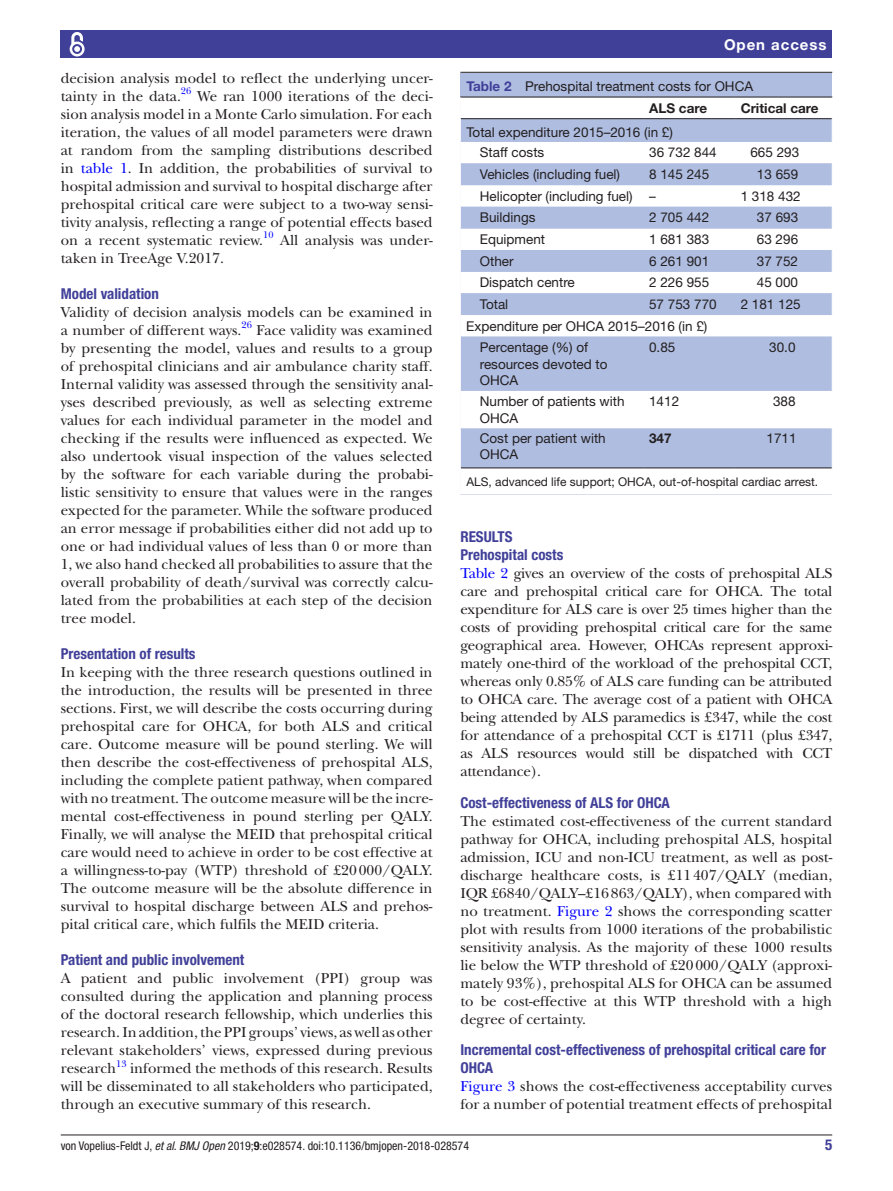
<style>
.page{position:relative;width:893px;height:1191px;background:#fff}
.page>*{position:absolute;margin:0;border:0;box-sizing:border-box;transform-origin:0 0}
.t1{font:15px/18px "New Baskerville";color:#231f20;text-align:justify}
.t2{font:700 condensed 15px/18px "Helvetica Neue LT Std";color:#414099}
.t3{font:700 15px "Helvetica Neue LT Std";letter-spacing:.065em;color:#fff}
.t4{font:13.5px/16.2px "Helvetica Neue LT Std";color:#231f20}
.t5{font:700 13.5px "Helvetica Neue LT Std";color:#231f20}
.t6{font:condensed 12px "Helvetica Neue LT Std";color:#231f20}
.t7{font:12px "Helvetica Neue LT Std";color:#231f20}
.t8{font:9.9px "New Baskerville";color:#00f}
.s1{color:#00f}
.s2{font-weight:700;color:#414099}
.s3{font-weight:700}
.s4{font-style:italic}
</style>
<div class="page">
<hr style="left:61px;top:1134px;width:771px;height:1px;background:#231f20">
<div style="left:61px;top:31px;width:771px;height:27px;background:#414099"></div>
<svg style="left:69px;top:32px;width:16px;height:25px"></svg>
<div style="left:460px;top:73px;width:372px;height:421px;background:#afbde1"></div>
<hr style="left:460px;top:72px;width:372px;height:1px;background:#231f20">
<div style="left:461px;top:98px;width:371px;height:396px;background:#fff"></div>
<svg style="left:461px;top:119px;width:371px;height:348px"></svg>
<hr style="left:460px;top:97px;width:183px;height:1px;background:#231f20">
<hr style="left:460px;top:118px;width:183px;height:1px;background:#231f20">
<hr style="left:643px;top:97px;width:92px;height:1px;background:#231f20">
<hr style="left:643px;top:118px;width:92px;height:1px;background:#231f20">
<hr style="left:735px;top:97px;width:97px;height:1px;background:#231f20">
<hr style="left:735px;top:118px;width:97px;height:1px;background:#231f20">
<hr style="left:643px;top:467px;width:92px;height:1px;background:#231f20">
<hr style="left:735px;top:467px;width:97px;height:1px;background:#231f20">
<hr style="left:460px;top:467px;width:183px;height:1px;background:#231f20">
<svg style="left:460px;top:97px;width:1px;height:240px"></svg>
<hr style="left:460px;top:337px;width:1px;height:54px;background:#fff">
<hr style="left:460px;top:391px;width:1px;height:37px;background:#fff">
<hr style="left:460px;top:428px;width:1px;height:40px;background:#fff">
<svg style="left:460px;top:468px;width:1px;height:26px"></svg>
<hr style="left:466px;top:485px;width:366px;height:1px;background:#fff">
<p class="t1" style="left:61px;top:69px;width:373px">decision analysis model to reflect the underlying uncer&shy;tainty in the data.</p>
<p class="t8" style="left:181px;top:85px;width:12px">26</p>
<p class="t1" style="left:61px;top:87px;width:373px;text-indent:136px">We ran 1000 iterations of the deci&shy;sion analysis model in a Monte Carlo simulation. For each iteration, the values of all model parameters were drawn at random from the sampling distributions described in <span class="s1">table 1</span>. In addition, the probabilities of survival to hospital admission and survival to hospital discharge after prehospital critical care were subject to a two-way sensi&shy;tivity analysis, reflecting a range of potential effects based on a recent systematic review.</p>
<p class="t8" style="left:263px;top:229px;width:12px">10</p>
<p class="t1" style="left:280px;top:231px;width:154px">All analysis was under-</p>
<p class="t1" style="left:61px;top:249px;width:165px">taken in TreeAge V.2017.</p>
<p class="t2" style="left:61px;top:284px;width:100px">Model validation</p>
<p class="t1" style="left:61px;top:303px;width:373px">Validity of decision analysis models can be examined in a number of different ways.</p>
<p class="t8" style="left:241px;top:319px;width:12px">26</p>
<p class="t1" style="left:61px;top:321px;width:373px;text-indent:196px">Face validity was examined by presenting the model, values and results to a group of prehospital clinicians and air ambulance charity staff.<br>Internal validity was assessed through the sensitivity anal&shy;yses described previously, as well as selecting extreme values for each individual parameter in the model and checking if the results were influenced as expected. We also undertook visual inspection of the values selected by the software for each variable during the probabi&shy;listic sensitivity to ensure that values were in the ranges expected for the parameter. While the software produced an error message if probabilities either did not add up to one or had individual values of less than 0 or more than 1, we also hand checked all probabilities to assure that the overall probability of death/survival was correctly calcu&shy;lated from the probabilities at each step of the decision tree model.</p>
<p class="t2" style="left:61px;top:644px;width:136px">Presentation of results</p>
<p class="t1" style="left:61px;top:663px;width:373px">In keeping with the three research questions outlined in the introduction, the results will be presented in three sections. First, we will describe the costs occurring during prehospital care for OHCA, for both ALS and critical care. Outcome measure will be pound sterling. We will then describe the cost-effectiveness of prehospital ALS, including the complete patient pathway, when compared with no treatment. The outcome measure will be the incre&shy;mental cost-effectiveness in pound sterling per QALY.<br>Finally, we will analyse the MEID that prehospital critical care would need to achieve in order to be cost effective at a willingness-to-pay (WTP) threshold of £20000/QALY.<br>The outcome measure will be the absolute difference in survival to hospital discharge between ALS and prehos&shy;pital critical care, which fulfils the MEID criteria.</p>
<p class="t2" style="left:61px;top:950px;width:185px">Patient and public involvement</p>
<p class="t1" style="left:61px;top:969px;width:373px">A patient and public involvement (PPI) group was consulted during the application and planning process of the doctoral research fellowship, which underlies this research. In addition, the PPI groups’ views, as well as other relevant stakeholders’ views, expressed during previous research</p>
<p class="t8" style="left:116px;top:1057px;width:12px">13</p>
<p class="t1" style="left:61px;top:1059px;width:373px;text-indent:69px">informed the methods of this research. Results will be disseminated to all stakeholders who participated, through an executive summary of this research.</p>
<p class="t3" style="left:724px;top:35px;width:104px">Open access</p>
<p class="t4" style="left:649px;top:75px;width:105px;line-height:22px;text-indent:-183px"><span class="s2">Table 2</span> Prehospital treatment costs for OHCA<br><span class="s3">ALS care</span></p>
<p class="t5" style="left:741px;top:99px;width:79px">Critical care</p>
<p class="t4" style="left:480px;top:122px;width:195px;line-height:20.1px;text-indent:-14px">Total expenditure 2015–2016 (in £)<br>Staff costs</p>
<p class="t4" style="left:649px;top:144px;width:69px">36 732 844</p>
<p class="t4" style="left:750px;top:144px;width:50px">665 293</p>
<p class="t4" style="left:480px;top:166px;width:142px">Vehicles (including fuel)</p>
<p class="t4" style="left:649px;top:166px;width:62px">8 145 245</p>
<p class="t4" style="left:757px;top:166px;width:43px">13 659</p>
<p class="t4" style="left:480px;top:188px;width:178px">Helicopter (including fuel) –</p>
<p class="t4" style="left:741px;top:188px;width:62px">1 318 432</p>
<p class="t4" style="left:480px;top:209px;width:57px">Buildings</p>
<p class="t4" style="left:649px;top:209px;width:62px">2 705 442</p>
<p class="t4" style="left:757px;top:209px;width:43px">37 693</p>
<p class="t4" style="left:480px;top:231px;width:67px">Equipment</p>
<p class="t4" style="left:649px;top:231px;width:62px">1 681 383</p>
<p class="t4" style="left:757px;top:231px;width:43px">63 296</p>
<p class="t4" style="left:480px;top:253px;width:35px">Other</p>
<p class="t4" style="left:649px;top:253px;width:62px">6 261 901</p>
<p class="t4" style="left:757px;top:253px;width:43px">37 752</p>
<p class="t4" style="left:480px;top:274px;width:97px">Dispatch centre</p>
<p class="t4" style="left:649px;top:274px;width:62px">2 226 955</p>
<p class="t4" style="left:757px;top:274px;width:43px">45 000</p>
<p class="t4" style="left:480px;top:296px;width:30px">Total</p>
<p class="t4" style="left:649px;top:296px;width:69px">57 753 770</p>
<p class="t4" style="left:741px;top:296px;width:62px">2 181 125</p>
<p class="t4" style="left:480px;top:315px;width:229px;line-height:21.6px;text-indent:-14px">Expenditure per OHCA 2015–2016 (in £)<br>Percentage (%) of</p>
<p class="t4" style="left:480px;top:355px;width:129px">resources devoted to<br>OHCA</p>
<p class="t4" style="left:649px;top:339px;width:28px">0.85</p>
<p class="t4" style="left:769px;top:339px;width:28px">30.0</p>
<p class="t4" style="left:480px;top:393px;width:146px">Number of patients with<br>OHCA</p>
<p class="t4" style="left:649px;top:393px;width:32px">1412</p>
<p class="t4" style="left:773px;top:393px;width:24px">388</p>
<p class="t4" style="left:480px;top:429px;width:128px">Cost per patient with<br>OHCA</p>
<p class="t5" style="left:649px;top:429px;width:24px">347</p>
<p class="t4" style="left:767px;top:429px;width:32px">1711</p>
<p class="t7" style="left:466px;top:474px;width:353px">ALS, advanced life support; OHCA, out-of-hospital cardiac arrest.</p>
<p class="t2" style="left:460px;top:527px;width:104px">Results<br>Prehospital costs</p>
<p class="t1" style="left:460px;top:564px;width:373px"><span class="s1">Table 2</span> gives an overview of the costs of prehospital ALS care and prehospital critical care for OHCA. The total expenditure for ALS care is over 25 times higher than the costs of providing prehospital critical care for the same geographical area. However, OHCAs represent approxi&shy;mately one-third of the workload of the prehospital CCT, whereas only 0.85% of ALS care funding can be attributed to OHCA care. The average cost of a patient with OHCA being attended by ALS paramedics is £347, while the cost for attendance of a prehospital CCT is £1711 (plus £347, as ALS resources would still be dispatched with CCT attendance).</p>
<p class="t2" style="left:460px;top:793px;width:211px">Cost-effectiveness of ALS for OHCA</p>
<p class="t1" style="left:460px;top:812px;width:373px">The estimated cost-effectiveness of the current standard pathway for OHCA, including prehospital ALS, hospital admission, ICU and non-ICU treatment, as well as post&shy;discharge healthcare costs, is £11407/QALY (median, IQR £6840/QALY–£16863/QALY), when compared with no treatment. <span class="s1">Figure 2</span> shows the corresponding scatter plot with results from 1000 iterations of the probabilistic sensitivity analysis. As the majority of these 1000 results lie below the WTP threshold of £20000/QALY (approxi&shy;mately 93%), prehospital ALS for OHCA can be assumed to be cost-effective at this WTP threshold with a high degree of certainty.</p>
<p class="t2" style="left:460px;top:1040px;width:367px">Incremental cost-effectiveness of prehospital critical care for<br>OHCA</p>
<p class="t1" style="left:460px;top:1077px;width:373px"><span class="s1">Figure 3</span> shows the cost-effectiveness acceptability curves for a number of potential treatment effects of prehospital</p>
<p class="t6" style="left:61px;top:1138px;width:410px">von Vopelius-Feldt J, <span class="s4">et al</span>. <span class="s4">BMJ Open</span> 2019;<span class="s3">9</span>:e028574. doi:10.1136/bmjopen-2018-028574</p>
<p class="t2" style="left:825px;top:1135px;width:9px">5</p>
</div>
